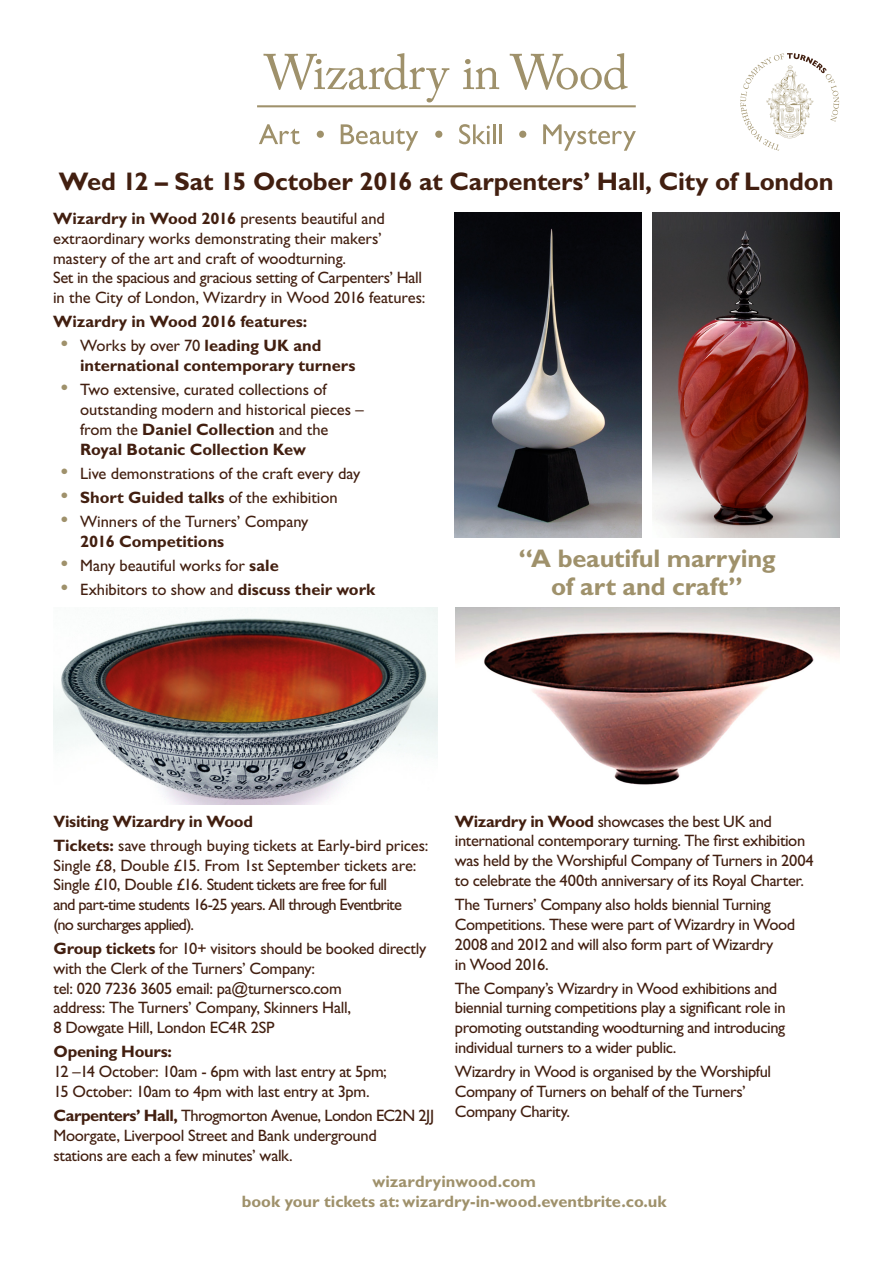
<style>
.page{position:relative;width:893px;height:1263px;background:#fff}
.page>*{position:absolute;margin:0;border:0;box-sizing:border-box;transform-origin:0 0}
.t1{font:700 25.5px "Gill Sans Std";letter-spacing:-.01em;color:#421f10}
.t2{font:700 25.5px/28.5px "Gill Sans Std";letter-spacing:-.005em;color:#9f916b;text-align:center}
.t3{font:16.5px/19.8px "Gill Sans Std";letter-spacing:-.02em;color:#421f10}
.t4{font:700 16.5px/19.8px "Gill Sans Std";letter-spacing:-.005em;color:#421f10}
.t5{font:700 16.5px "Gill Sans Std";color:#9f916b}
.s1{font-weight:700}
.s2{font-weight:400;font-size:22.5px;color:#9f916b}
.s3{font-weight:400}
.s4{font-size:22.5px;color:#9f916b}
</style>
<div class="page">
<svg style="left:263px;top:53px;width:186px;height:49px"></svg>
<svg style="left:463px;top:59px;width:36px;height:30px"></svg>
<svg style="left:510px;top:53px;width:118px;height:37px"></svg>
<hr style="left:257px;top:105px;width:379px;height:2px;background:#9f916b">
<svg style="left:259px;top:124px;width:41px;height:20px"></svg>
<svg style="left:341px;top:124px;width:77px;height:27px"></svg>
<svg style="left:459px;top:124px;width:31px;height:20px"></svg>
<hr style="left:493px;top:124px;width:3px;height:20px;background:#9f916b">
<hr style="left:500px;top:124px;width:2px;height:20px;background:#9f916b">
<svg style="left:543px;top:124px;width:93px;height:27px"></svg>
<svg style="left:317px;top:131px;width:7px;height:7px"></svg>
<svg style="left:435px;top:131px;width:7px;height:7px"></svg>
<svg style="left:519px;top:131px;width:7px;height:7px"></svg>
<img style="left:454px;top:213px;width:188px;height:324px">
<svg style="left:740px;top:53px;width:99px;height:98px"></svg>
<img style="left:54px;top:607px;width:384px;height:198px">
<img style="left:653px;top:213px;width:187px;height:324px">
<img style="left:455px;top:607px;width:385px;height:178px">
<p class="t1" style="left:59px;top:167px;width:776px">Wed 12 – Sat 15 October 2016 at Carpenters’ Hall, City of London</p>
<p class="t3" style="left:53px;top:209px;width:374px"><span class="s1">Wizardry in Wood 2016</span> presents beautiful and extraordinary works demonstrating their makers’ mastery of the art and craft of woodturning.<br>Set in the spacious and gracious setting of Carpenters’ Hall in the City of London, Wizardry in Wood 2016 features:</p>
<p class="t4" style="left:53px;top:312px;width:256px">Wizardry in Wood 2016 features:</p>
<p class="t4" style="left:80px;top:336px;width:277px;text-indent:-20px"><span class="s2">•</span> <span class="s3">Works by over 70</span> leading UK and international contemporary turners</p>
<p class="t3" style="left:80px;top:380px;width:285px;text-indent:-20px"><span class="s4">•</span> Two extensive, curated collections of outstanding modern and historical pieces – from the <span class="s1">Daniel Collection</span> and the <span class="s1">Royal Botanic Collection Kew</span></p>
<p class="t3" style="left:61px;top:463px;width:301px"><span class="s4">•</span> Live demonstrations of the craft every day</p>
<p class="t4" style="left:61px;top:487px;width:278px"><span class="s2">•</span> Short Guided talks <span class="s3">of the exhibition</span></p>
<p class="t3" style="left:80px;top:511px;width:230px;text-indent:-20px"><span class="s4">•</span> Winners of the Turners’ Company<br><span class="s1">2016 Competitions</span></p>
<p class="t3" style="left:61px;top:555px;width:220px"><span class="s4">•</span> Many beautiful works for <span class="s1">sale</span></p>
<p class="t3" style="left:61px;top:579px;width:316px"><span class="s4">•</span> Exhibitors to show and <span class="s1">discuss their work</span></p>
<p class="t2" style="left:518px;top:544px;width:259px">“A beautiful marrying of art and craft”</p>
<p class="t4" style="left:53px;top:811px;width:201px">Visiting Wizardry in Wood</p>
<p class="t3" style="left:53px;top:835px;width:377px"><span class="s1">Tickets:</span> save through buying tickets at Early-bird prices:<br>Single £8, Double £15. From 1st September tickets are:<br>Single £10, Double £16. Student tickets are free for full<br>and part-time students 16-25 years. All through Eventbrite<br>(no surcharges applied).</p>
<p class="t3" style="left:53px;top:939px;width:374px"><span class="s1">Group tickets</span> for 10+ visitors should be booked directly with the Clerk of the Turners’ Company:<br>tel: 020 7236 3605 email: pa@turnersco.com<br>address: The Turners’ Company, Skinners Hall,<br>8 Dowgate Hill, London EC4R 2SP</p>
<p class="t3" style="left:53px;top:1042px;width:335px"><span class="s1">Opening Hours:<br></span>12 –14 October: 10am - 6pm with last entry at 5pm;<br>15 October: 10am to 4pm with last entry at 3pm.</p>
<p class="t3" style="left:53px;top:1105px;width:382px"><span class="s1">Carpenters’ Hall,</span> Throgmorton Avenue, London EC2N 2JJ<br>Moorgate, Liverpool Street and Bank underground<br>stations are each a few minutes’ walk.</p>
<p class="t3" style="left:455px;top:811px;width:360px"><span class="s1">Wizardry in Wood</span> showcases the best UK and international contemporary turning. The first exhibition was held by the Worshipful Company of Turners in 2004 to celebrate the 400th anniversary of its Royal Charter.</p>
<p class="t3" style="left:455px;top:895px;width:342px">The Turners’ Company also holds biennial Turning Competitions. These were part of Wizardry in Wood 2008 and 2012 and will also form part of Wizardry<br>in Wood 2016.</p>
<p class="t3" style="left:455px;top:978px;width:332px">The Company’s Wizardry in Wood exhibitions and biennial turning competitions play a significant role in promoting outstanding woodturning and introducing individual turners to a wider public.</p>
<p class="t3" style="left:455px;top:1062px;width:318px">Wizardry in Wood is organised by the Worshipful<br>Company of Turners on behalf of the Turners’<br>Company Charity.</p>
<p class="t5" style="left:372px;top:1171px;width:165px">wizardryinwood.com</p>
<p class="t5" style="left:242px;top:1191px;width:426px">book your tickets at: wizardry-in-wood.eventbrite.co.uk</p>
</div>
